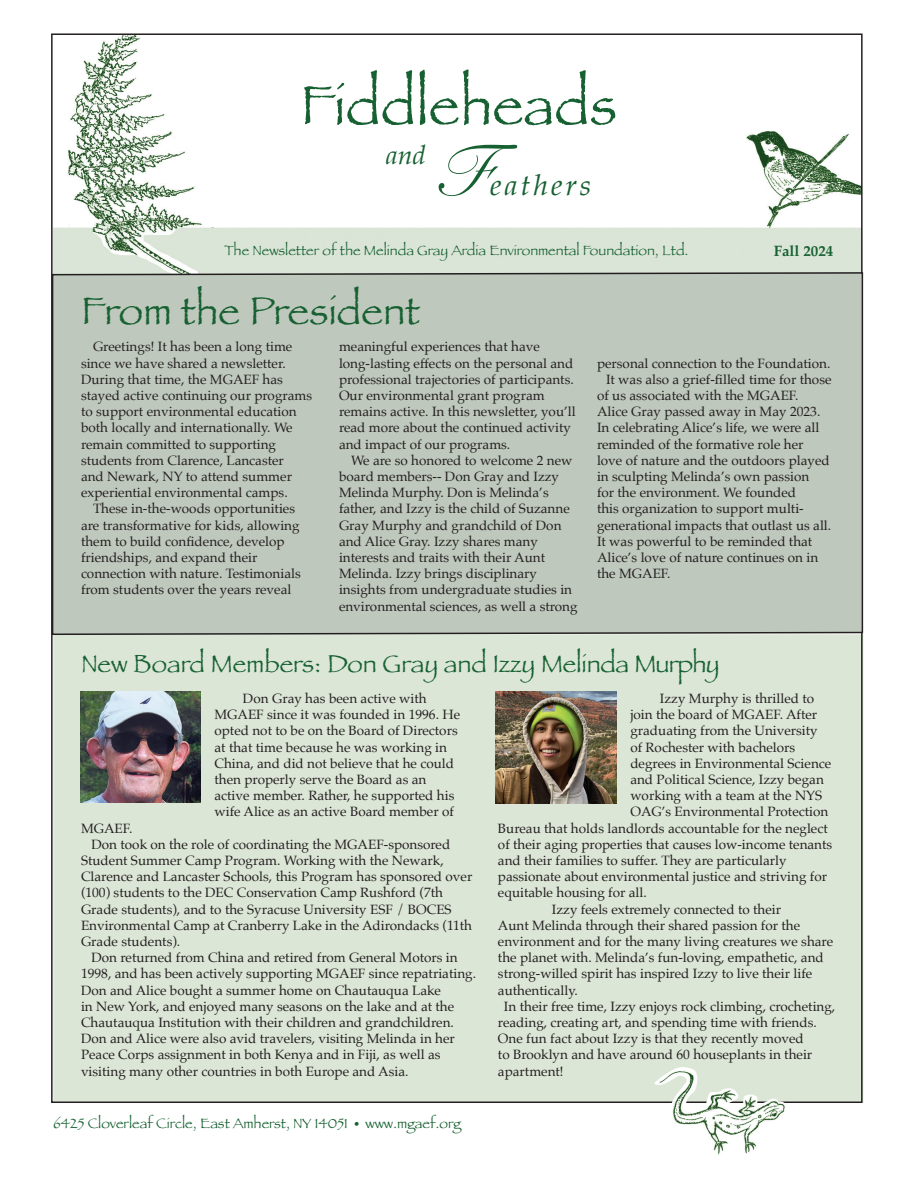
<style>
.page{position:relative;width:918px;height:1188px;background:#fff}
.page>*{position:absolute;margin:0;border:0;box-sizing:border-box;transform-origin:0 0}
.t1{font:74.1px "Snell Roundhand";color:#166031}
.t2{font:58.05px "Papyrus";color:#166031}
.t3{font:40.5px "Papyrus";color:#166031}
.t4{font:italic 29.4px "Palatino";letter-spacing:.1em;color:#166031}
.t5{font:italic 26.85px "Palatino";color:#166031}
.t6{font:25.5px "Papyrus";color:#166031}
.t7{font:700 15px "Palatino";color:#166031}
.t8{font:14.25px "Papyrus";color:#166031}
.t9{font:13.5px/16.2px "Palatino";color:#231f20}
</style>
<div class="page">
<div style="left:53px;top:634px;width:810px;height:469px;background:#dce6d6"></div>
<img style="left:54px;top:36px;width:806px;height:235px">
<div style="left:51px;top:271px;width:813px;height:365px;background:#bfc8bd"></div>
<img style="left:653px;top:1067px;width:135px;height:88px">
<img style="left:80px;top:692px;width:121px;height:110px">
<img style="left:496px;top:692px;width:121px;height:111px">
<p class="t2" style="left:300px;top:70px;width:318px">Fiddleheads</p>
<p class="t5" style="left:386px;top:132px;width:42px">and</p>
<p class="t1" style="left:434px;top:113px;width:59px">F</p>
<p class="t4" style="left:490px;top:161px;width:103px">eathers</p>
<p class="t8" style="left:224px;top:242px;width:466px">The Newsletter of the Melinda Gray Ardia Environmental Foundation, Ltd.</p>
<p class="t7" style="left:774px;top:238px;width:61px">Fall 2024</p>
<p class="t3" style="left:81px;top:286px;width:340px">From the President</p>
<p class="t9" style="left:93px;top:339px;width:201px">Greetings! It has been a long time</p>
<p class="t9" style="left:81px;top:355px;width:206px">since we have shared a newsletter.</p>
<p class="t9" style="left:81px;top:371px;width:203px">During that time, the MGAEF has</p>
<p class="t9" style="left:81px;top:387px;width:233px">stayed active continuing our programs</p>
<p class="t9" style="left:81px;top:403px;width:217px">to support environmental education</p>
<p class="t9" style="left:81px;top:420px;width:213px">both locally and internationally. We</p>
<p class="t9" style="left:81px;top:436px;width:197px">remain committed to supporting</p>
<p class="t9" style="left:81px;top:452px;width:204px">students from Clarence, Lancaster</p>
<p class="t9" style="left:81px;top:468px;width:213px">and Newark, NY to attend summer</p>
<p class="t9" style="left:81px;top:484px;width:208px">experiential environmental camps.</p>
<p class="t9" style="left:93px;top:501px;width:204px">These in-the-woods opportunities</p>
<p class="t9" style="left:81px;top:517px;width:220px">are transformative for kids, allowing</p>
<p class="t9" style="left:81px;top:533px;width:205px">them to build confidence, develop</p>
<p class="t9" style="left:81px;top:549px;width:178px">friendships, and expand their</p>
<p class="t9" style="left:81px;top:565px;width:221px">connection with nature. Testimonials</p>
<p class="t9" style="left:81px;top:582px;width:212px">from students over the years reveal</p>
<p class="t9" style="left:339px;top:339px;width:238px">meaningful experiences that have long-lasting effects on the personal and professional trajectories of participants.<br>Our environmental grant program remains active. In this newsletter, you’ll read more about the continued activity and impact of our programs.</p>
<p class="t9" style="left:339px;top:452px;width:240px;text-indent:12px">We are so honored to welcome 2 new board members-- Don Gray and Izzy Melinda Murphy. Don is Melinda’s father, and Izzy is the child of Suzanne Gray Murphy and grandchild of Don and Alice Gray. Izzy shares many interests and traits with their Aunt Melinda. Izzy brings disciplinary insights from undergraduate studies in environmental sciences, as well a strong</p>
<p class="t9" style="left:597px;top:355px;width:235px">personal connection to the Foundation.</p>
<p class="t9" style="left:597px;top:371px;width:236px;text-indent:9px">It was also a grief-filled time for those of us associated with the MGAEF.<br>Alice Gray passed away in May 2023.<br>In celebrating Alice’s life, we were all reminded of the formative role her love of nature and the outdoors played in sculpting Melinda’s own passion<br>for the environment. We founded<br>this organization to support multi&shy;generational impacts that outlast us all.<br>It was powerful to be reminded that Alice’s love of nature continues on in the MGAEF.</p>
<p class="t6" style="left:81px;top:648px;width:640px">New Board Members: Don Gray and Izzy Melinda Murphy</p>
<p class="t9" style="left:660px;top:690px;width:156px">Izzy Murphy is thrilled to</p>
<p class="t9" style="left:630px;top:707px;width:188px">join the board of MGAEF. After</p>
<p class="t9" style="left:630px;top:723px;width:189px">graduating from the University</p>
<p class="t9" style="left:630px;top:739px;width:166px">of Rochester with bachelors</p>
<p class="t9" style="left:630px;top:755px;width:202px">degrees in Environmental Science</p>
<p class="t9" style="left:630px;top:771px;width:195px">and Political Science, Izzy began</p>
<p class="t9" style="left:630px;top:788px;width:193px">working with a team at the NYS</p>
<p class="t9" style="left:630px;top:804px;width:199px">OAG’s Environmental Protection</p>
<p class="t9" style="left:498px;top:820px;width:331px">Bureau that holds landlords accountable for the neglect</p>
<p class="t9" style="left:498px;top:836px;width:336px">of their aging properties that causes low-income tenants</p>
<p class="t9" style="left:498px;top:852px;width:290px">and their families to suffer. They are particularly</p>
<p class="t9" style="left:498px;top:869px;width:331px">passionate about environmental justice and striving for</p>
<p class="t9" style="left:498px;top:885px;width:150px">equitable housing for all.</p>
<p class="t9" style="left:498px;top:901px;width:337px;text-indent:54px">Izzy feels extremely connected to their<br>Aunt Melinda through their shared passion for the environment and for the many living creatures we share the planet with. Melinda’s fun-loving, empathetic, and strong-willed spirit has inspired Izzy to live their life authentically.</p>
<p class="t9" style="left:498px;top:998px;width:339px;text-indent:6px">In their free time, Izzy enjoys rock climbing, crocheting, reading, creating art, and spending time with friends.<br>One fun fact about Izzy is that they recently moved<br>to Brooklyn and have around 60 houseplants in their apartment!</p>
<p class="t8" style="left:53px;top:1115px;width:409px">6425 Cloverleaf Circle, East Amherst, NY 14051 • www.mgaef.org</p>
<p class="t9" style="left:214px;top:690px;width:247px;text-indent:28px">Don Gray has been active with MGAEF since it was founded in 1996. He opted not to be on the Board of Directors at that time because he was working in China, and did not believe that he could then properly serve the Board as an active member. Rather, he supported his wife Alice as an active Board member of</p>
<p class="t9" style="left:81px;top:820px;width:53px">MGAEF.</p>
<p class="t9" style="left:81px;top:836px;width:393px;text-indent:11px">Don took on the role of coordinating the MGAEF-sponsored Student Summer Camp Program. Working with the Newark, Clarence and Lancaster Schools, this Program has sponsored over (100) students to the DEC Conservation Camp Rushford (7th Grade students), and to the Syracuse University ESF / BOCES Environmental Camp at Cranberry Lake in the Adirondacks (11th Grade students).</p>
<p class="t9" style="left:81px;top:950px;width:397px;text-indent:11px">Don returned from China and retired from General Motors in 1998, and has been actively supporting MGAEF since repatriating.<br>Don and Alice bought a summer home on Chautauqua Lake<br>in New York, and enjoyed many seasons on the lake and at the Chautauqua Institution with their children and grandchildren.</p>
<p class="t9" style="left:81px;top:1031px;width:375px">Don and Alice were also avid travelers, visiting Melinda in her<br>Peace Corps assignment in both Kenya and in Fiji, as well as visiting many other countries in both Europe and Asia.</p>
</div>
